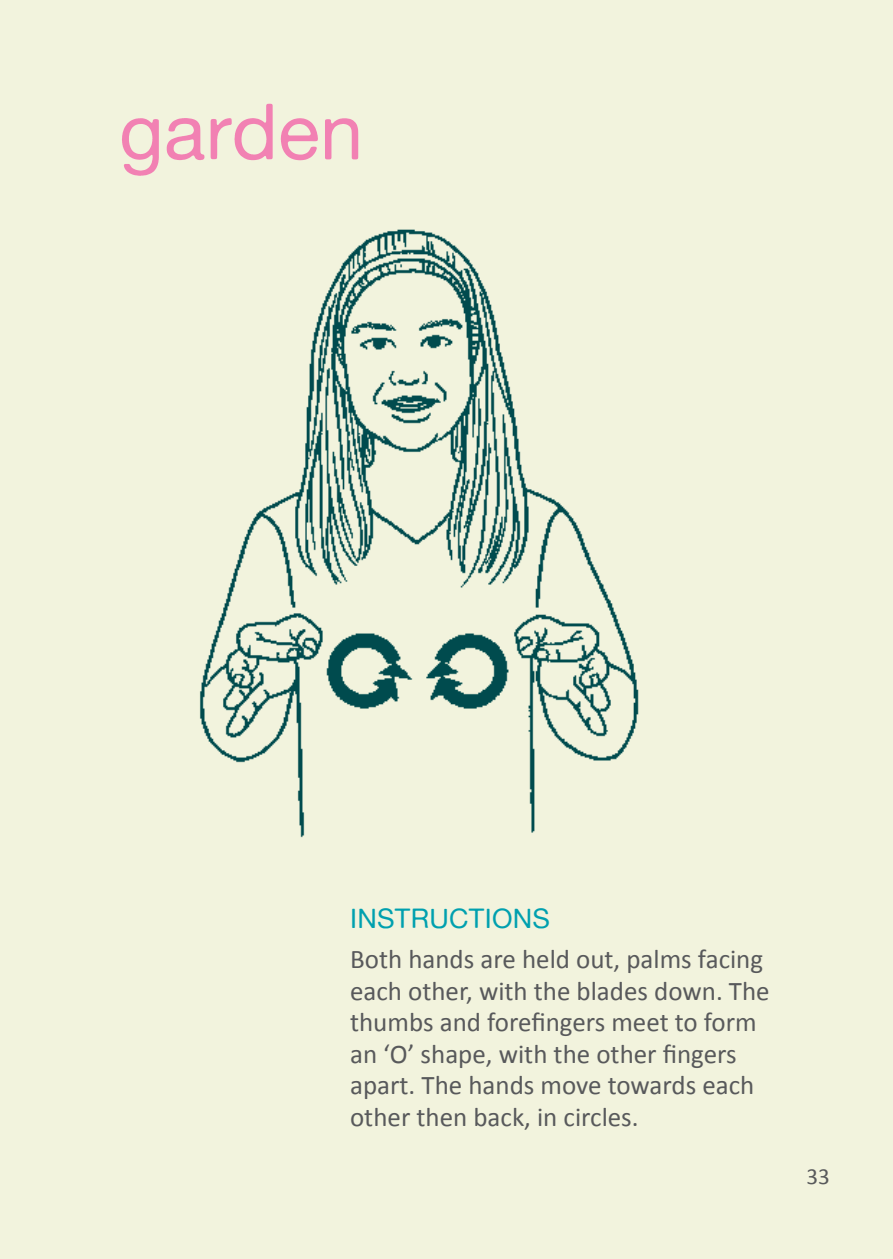
<style>
.page{position:relative;width:893px;height:1259px;background:#f2f3dd}
.page>*{position:absolute;margin:0;border:0;box-sizing:border-box;transform-origin:0 0}
.t1{font:78px "Alte Haas Grotesk";color:#f281b3}
.t2{font:27px/31.5px "Calibri";color:#58595b}
.t3{font:27px "Alte Haas Grotesk";letter-spacing:.01em;color:#00a0af}
.t4{font:23.1px "Calibri";color:#58595b}
</style>
<div class="page">
<img style="left:200px;top:229px;width:439px;height:609px">
<h1 class="t1" style="left:119px;top:85px;width:246px">garden</h1>
<p class="t3" style="left:350px;top:902px;width:201px">INSTRUCTIONS</p>
<p class="t2" style="left:350px;top:943px;width:421px">Both hands are held out, palms facing each other, with the blades down. The thumbs and forefingers meet to form an ‘O’ shape, with the other fingers apart. The hands move towards each other then back, in circles.</p>
<p class="t4" style="left:806px;top:1162px;width:25px">33</p>
</div>
